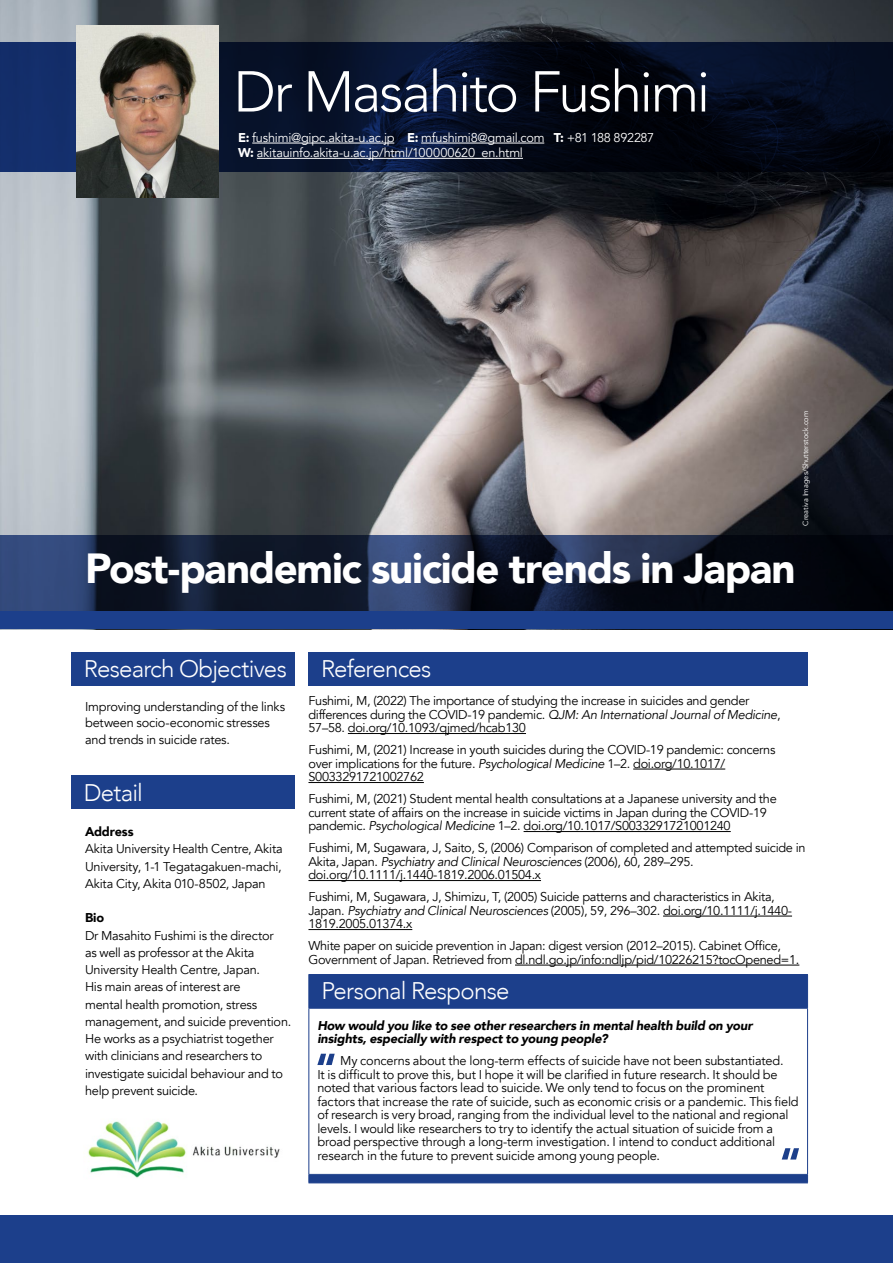
<style>
.page{position:relative;width:893px;height:1263px;background:#fff}
.page>*{position:absolute;margin:0;border:0;box-sizing:border-box;transform-origin:0 0}
.t1{font:300 57px "Avenir";letter-spacing:-.04em;color:#fff}
.t2{font:900 42px "Avenir";letter-spacing:-.03em;color:#fff}
.t3{font:300 24px "Avenir";letter-spacing:-.03em;color:#fff}
.t4{font:12.75px/13.5px "Avenir";letter-spacing:-.02em;color:#000}
.t5{font:12.75px/15.3px "Avenir";letter-spacing:-.02em;color:#fff}
.t6{font:italic 900 12.75px/13.5px "Avenir";letter-spacing:-.015em;color:#000}
.t7{font:900 12.75px "Avenir";letter-spacing:-.015em;color:#000}
.t8{font:7.5px "Avenir";color:#fff}
.s1{font-weight:900}
.s2{font-style:italic}
</style>
<div class="page">
<img style="left:0;top:0;width:893px;height:536px">
<svg style="left:0;top:43px;width:893px;height:129px;background:#061028"></svg>
<svg style="left:0;top:536px;width:893px;height:76px;background:#151f36"></svg>
<div style="left:0;top:1216px;width:893px;height:47px;background:#1c3f8b"></div>
<div style="left:0;top:612px;width:893px;height:17px;background:#1c3f8b"></div>
<hr style="left:252px;top:143px;width:142px;height:1px;background:#fff">
<hr style="left:421px;top:143px;width:123px;height:1px;background:#fff">
<hr style="left:257px;top:158px;width:266px;height:1px;background:#fff">
<img style="left:77px;top:25px;width:141px;height:173px">
<div style="left:71px;top:775px;width:224px;height:33px;background:#1c3f8b"></div>
<div style="left:308px;top:653px;width:500px;height:33px;background:#1c3f8b"></div>
<hr style="left:348px;top:733px;width:178px;height:1px;background:#000">
<hr style="left:633px;top:769px;width:92px;height:1px;background:#000">
<hr style="left:308px;top:782px;width:116px;height:1px;background:#000">
<hr style="left:524px;top:831px;width:207px;height:1px;background:#000">
<hr style="left:308px;top:880px;width:233px;height:1px;background:#000">
<hr style="left:663px;top:916px;width:129px;height:1px;background:#000">
<hr style="left:308px;top:929px;width:104px;height:1px;background:#000">
<hr style="left:515px;top:965px;width:284px;height:1px;background:#000">
<div style="left:71px;top:653px;width:224px;height:33px;background:#1c3f8b"></div>
<div style="left:309px;top:975px;width:498px;height:207px;background:#1c3f8b"></div>
<div style="left:309px;top:1008px;width:498px;height:166px;background:#fff"></div>
<hr style="left:308px;top:975px;width:1px;height:33px;background:#1c3f8b">
<hr style="left:308px;top:974px;width:500px;height:1px;background:#1c3f8b">
<hr style="left:807px;top:975px;width:1px;height:33px;background:#1c3f8b">
<hr style="left:308px;top:1009px;width:1px;height:165px;background:#1c3f8b">
<hr style="left:308px;top:1008px;width:500px;height:1px;background:#1c3f8b">
<hr style="left:807px;top:1009px;width:1px;height:165px;background:#1c3f8b">
<hr style="left:308px;top:1174px;width:500px;height:1px;background:#1c3f8b">
<hr style="left:308px;top:1182px;width:500px;height:1px;background:#1c3f8b">
<svg style="left:317px;top:1054px;width:18px;height:11px"></svg>
<svg style="left:782px;top:1148px;width:17px;height:11px"></svg>
<img style="left:88px;top:1121px;width:192px;height:57px">
<h1 class="t1" style="left:234px;top:58px;width:478px">Dr Masahito Fushimi</h1>
<p class="t5" style="left:238px;top:130px;width:418px"><span class="s1">E:</span> fushimi@gipc.akita-u.ac.jp <span class="s1">E:</span> mfushimi8@gmail.com <span class="s1">T:</span> +81 188 892287<br><span class="s1">W:</span> akitauinfo.akita-u.ac.jp/html/100000620_en.html</p>
<p class="t8" style="left:801px;top:526px;width:116px;rotate:-90deg">Creativa Images/Shutterstock.com</p>
<h2 class="t2" style="left:85px;top:533px;width:712px">Post-pandemic suicide trends in Japan</h2>
<h3 class="t3" style="left:84px;top:655px;width:204px">Research Objectives</h3>
<p class="t4" style="left:85px;top:698px;width:202px;line-height:16.5px">Improving understanding of the links between socio-economic stresses and trends in suicide rates.</p>
<h3 class="t3" style="left:84px;top:779px;width:61px">Detail</h3>
<p class="t7" style="left:85px;top:821px;width:50px">Address</p>
<p class="t4" style="left:85px;top:840px;width:199px;line-height:17.2px;text-align:justify">Akita University Health Centre, Akita University, 1-1 Tegatagakuen-machi, Akita City, Akita 010-8502, Japan</p>
<p class="t7" style="left:85px;top:907px;width:21px">Bio</p>
<p class="t4" style="left:85px;top:927px;width:208px;line-height:17.2px">Dr Masahito Fushimi is the director<br>as well as professor at the Akita University Health Centre, Japan.<br>His main areas of interest are<br>mental health promotion, stress management, and suicide prevention.<br>He works as a psychiatrist together with clinicians and researchers to investigate suicidal behaviour and to help prevent suicide.</p>
<h3 class="t3" style="left:321px;top:655px;width:112px">References</h3>
<p class="t4" style="left:308px;top:694px;width:474px">Fushimi, M, (2022) The importance of studying the increase in suicides and gender differences during the COVID-19 pandemic. <span class="s2">QJM: An International Journal of Medicine</span>,<br>57–58. doi.org/10.1093/qjmed/hcab130</p>
<p class="t4" style="left:308px;top:743px;width:468px">Fushimi, M, (2021) Increase in youth suicides during the COVID-19 pandemic: concerns over implications for the future. <span class="s2">Psychological Medicine</span> 1–2. doi.org/10.1017/<br>S0033291721002762</p>
<p class="t4" style="left:308px;top:792px;width:470px">Fushimi, M, (2021) Student mental health consultations at a Japanese university and the current state of affairs on the increase in suicide victims in Japan during the COVID-19 pandemic. <span class="s2">Psychological Medicine</span> 1–2. doi.org/10.1017/S0033291721001240</p>
<p class="t4" style="left:308px;top:841px;width:499px">Fushimi, M, Sugawara, J, Saito, S, (2006) Comparison of completed and attempted suicide in<br>Akita, Japan. <span class="s2">Psychiatry and Clinical Neurosciences</span> (2006), 60, 289–295. doi.org/10.1111/j.1440-1819.2006.01504.x</p>
<p class="t4" style="left:308px;top:890px;width:485px">Fushimi, M, Sugawara, J, Shimizu, T, (2005) Suicide patterns and characteristics in Akita,<br>Japan. <span class="s2">Psychiatry and Clinical Neurosciences</span> (2005), 59, 296–302. doi.org/10.1111/j.1440-<br>1819.2005.01374.x</p>
<p class="t4" style="left:308px;top:939px;width:492px">White paper on suicide prevention in Japan: digest version (2012–2015). Cabinet Office,<br>Government of Japan. Retrieved from dl.ndl.go.jp/info:ndljp/pid/10226215?tocOpened=1.</p>
<h3 class="t3" style="left:322px;top:976px;width:189px">Personal Response</h3>
<p class="t6" style="left:317px;top:1018px;width:437px">How would you like to see other researchers in mental health build on your insights, especially with respect to young people?</p>
<p class="t4" style="left:317px;top:1054px;width:483px;text-indent:23px">My concerns about the long-term effects of suicide have not been substantiated.<br>It is difficult to prove this, but I hope it will be clarified in future research. It should be noted that various factors lead to suicide. We only tend to focus on the prominent factors that increase the rate of suicide, such as economic crisis or a pandemic. This field of research is very broad, ranging from the individual level to the national and regional levels. I would like researchers to try to identify the actual situation of suicide from a broad perspective through a long-term investigation. I intend to conduct additional research in the future to prevent suicide among young people.</p>
</div>
